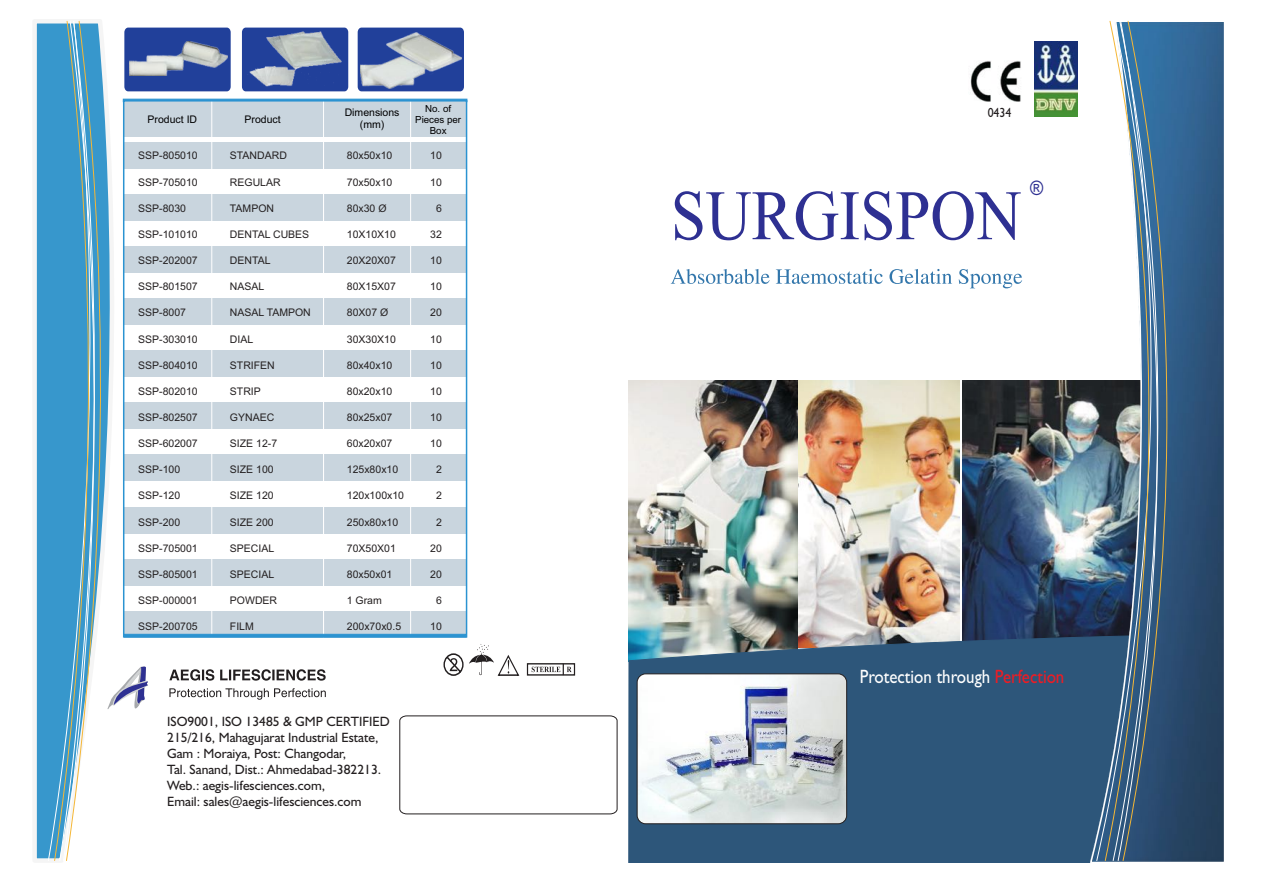
<style>
.page{position:relative;width:1263px;height:893px;background:#fff}
.page>*{position:absolute;margin:0;border:0;box-sizing:border-box;transform-origin:0 0}
.t1{font:70.8px "Times New Roman";color:#2e3092;scale:.89 1}
.t2{font:19.95px "Arial";color:#2e3092;scale:.89 1}
.t3{font:19.35px "Gill Sans";color:#fff;scale:.87 1}
.t4{font:13.5px/16px "Humanist 521 BT";color:#231f20}
.t5{font:13.35px "Gill Sans";color:#231f20;scale:.89 1}
.t6{font:10.5px "Arial";color:#231f20}
.t7{font:10.5px/11.7px "Arial";color:#000001;text-align:center}
.t8{font:9.75px/10.9px "Arial";color:#000001;text-align:center}
.s1{color:#ed1c24}
</style>
<div class="page">
<img style="left:962px;top:381px;width:127px;height:254px">
<img style="left:798px;top:381px;width:161px;height:254px">
<img style="left:629px;top:381px;width:168px;height:254px">
<svg style="left:628px;top:635px;width:461px;height:228px;background:#335a7c"></svg>
<svg style="left:1089px;top:22px;width:135px;height:841px;background:#496784"></svg>
<img style="left:1096px;top:22px;width:8px;height:839px">
<svg style="left:1194px;top:22px;width:9px;height:839px;background:#2b5076"></svg>
<svg style="left:1185px;top:22px;width:9px;height:839px;background:#2c537a"></svg>
<svg style="left:1104px;top:20px;width:81px;height:841px"></svg>
<svg style="left:36px;top:23px;width:99px;height:836px;background:#69b0d7"></svg>
<div style="left:48px;top:23px;width:6px;height:836px;background:#3797cc"></div>
<svg style="left:121px;top:23px;width:6px;height:836px"></svg>
<svg style="left:115px;top:23px;width:6px;height:836px"></svg>
<svg style="left:54px;top:20px;width:61px;height:841px"></svg>
<img style="left:970px;top:60px;width:51px;height:42px">
<img style="left:1035px;top:41px;width:43px;height:76px">
<svg style="left:443px;top:644px;width:77px;height:32px"></svg>
<div style="left:527px;top:663px;width:48px;height:13px;border:1px solid #231f20"></div>
<svg style="left:532px;top:664px;width:40px;height:11px"></svg>
<svg style="left:671px;top:269px;width:351px;height:19px"></svg>
<svg style="left:107px;top:667px;width:41px;height:42px"></svg>
<svg style="left:169px;top:669px;width:157px;height:12px"></svg>
<svg style="left:169px;top:688px;width:157px;height:12px"></svg>
<svg style="left:399px;top:715px;width:219px;height:100px"></svg>
<svg style="left:123px;top:98px;width:345px;height:540px"></svg>
<div style="left:123px;top:100px;width:344px;height:538px;border:2px solid #2b93d1"></div>
<div style="left:124px;top:28px;width:107px;height:63px;background:#21409a"></div>
<img style="left:129px;top:41px;width:98px;height:34px">
<svg style="left:242px;top:28px;width:106px;height:63px"></svg>
<svg style="left:358px;top:28px;width:106px;height:63px"></svg>
<img style="left:247px;top:30px;width:97px;height:59px">
<img style="left:360px;top:31px;width:101px;height:57px">
<img style="left:637px;top:674px;width:210px;height:150px;border-radius:9px">
<div style="left:637px;top:673px;width:210px;height:151px;border:1px solid #231f20;border-radius:9px"></div>
<p class="t7" style="left:148px;top:115px;width:51px">Product ID</p>
<p class="t7" style="left:245px;top:115px;width:38px">Product</p>
<p class="t8" style="left:415px;top:104px;width:48px">No. of<br>Pieces per<br>Box</p>
<p class="t7" style="left:345px;top:108px;width:56px">Dimensions (mm)</p>
<p class="t6" style="left:138px;top:152px;width:61px">SSP-805010</p>
<p class="t6" style="left:230px;top:152px;width:58px">STANDARD</p>
<p class="t6" style="left:347px;top:152px;width:47px">80x50x10</p>
<p class="t6" style="left:430px;top:152px;width:13px">10</p>
<p class="t6" style="left:138px;top:178px;width:61px">SSP-705010</p>
<p class="t6" style="left:230px;top:178px;width:52px">REGULAR</p>
<p class="t6" style="left:347px;top:178px;width:47px">70x50x10</p>
<p class="t6" style="left:430px;top:178px;width:13px">10</p>
<p class="t6" style="left:138px;top:204px;width:49px">SSP-8030</p>
<p class="t6" style="left:230px;top:204px;width:46px">TAMPON</p>
<p class="t6" style="left:347px;top:204px;width:41px">80x30 Ø</p>
<p class="t6" style="left:436px;top:204px;width:7px">6</p>
<p class="t6" style="left:138px;top:230px;width:61px">SSP-101010</p>
<p class="t6" style="left:230px;top:230px;width:81px">DENTAL CUBES</p>
<p class="t6" style="left:347px;top:230px;width:51px">10X10X10</p>
<p class="t6" style="left:430px;top:230px;width:13px">32</p>
<p class="t6" style="left:138px;top:256px;width:61px">SSP-202007</p>
<p class="t6" style="left:230px;top:256px;width:42px">DENTAL</p>
<p class="t6" style="left:347px;top:256px;width:51px">20X20X07</p>
<p class="t6" style="left:430px;top:256px;width:13px">10</p>
<p class="t6" style="left:138px;top:283px;width:61px">SSP-801507</p>
<p class="t6" style="left:230px;top:283px;width:36px">NASAL</p>
<p class="t6" style="left:347px;top:283px;width:51px">80X15X07</p>
<p class="t6" style="left:430px;top:283px;width:13px">10</p>
<p class="t6" style="left:138px;top:309px;width:49px">SSP-8007</p>
<p class="t6" style="left:230px;top:309px;width:82px">NASAL TAMPON</p>
<p class="t6" style="left:347px;top:309px;width:43px">80X07 Ø</p>
<p class="t6" style="left:430px;top:309px;width:13px">20</p>
<p class="t6" style="left:138px;top:335px;width:61px">SSP-303010</p>
<p class="t6" style="left:230px;top:335px;width:25px">DIAL</p>
<p class="t6" style="left:347px;top:335px;width:51px">30X30X10</p>
<p class="t6" style="left:430px;top:335px;width:13px">10</p>
<p class="t6" style="left:138px;top:361px;width:61px">SSP-804010</p>
<p class="t6" style="left:230px;top:361px;width:46px">STRIFEN</p>
<p class="t6" style="left:347px;top:361px;width:47px">80x40x10</p>
<p class="t6" style="left:430px;top:361px;width:13px">10</p>
<p class="t6" style="left:138px;top:387px;width:61px">SSP-802010</p>
<p class="t6" style="left:230px;top:387px;width:32px">STRIP</p>
<p class="t6" style="left:347px;top:387px;width:47px">80x20x10</p>
<p class="t6" style="left:430px;top:387px;width:13px">10</p>
<p class="t6" style="left:138px;top:413px;width:61px">SSP-802507</p>
<p class="t6" style="left:230px;top:413px;width:46px">GYNAEC</p>
<p class="t6" style="left:347px;top:413px;width:47px">80x25x07</p>
<p class="t6" style="left:430px;top:413px;width:13px">10</p>
<p class="t6" style="left:138px;top:439px;width:61px">SSP-602007</p>
<p class="t6" style="left:230px;top:439px;width:49px">SIZE 12-7</p>
<p class="t6" style="left:347px;top:439px;width:47px">60x20x07</p>
<p class="t6" style="left:430px;top:439px;width:13px">10</p>
<p class="t6" style="left:138px;top:466px;width:44px">SSP-100</p>
<p class="t6" style="left:230px;top:466px;width:45px">SIZE 100</p>
<p class="t6" style="left:347px;top:466px;width:53px">125x80x10</p>
<p class="t6" style="left:436px;top:466px;width:7px">2</p>
<p class="t6" style="left:138px;top:492px;width:44px">SSP-120</p>
<p class="t6" style="left:230px;top:492px;width:45px">SIZE 120</p>
<p class="t6" style="left:347px;top:492px;width:59px">120x100x10</p>
<p class="t6" style="left:436px;top:492px;width:7px">2</p>
<p class="t6" style="left:138px;top:518px;width:44px">SSP-200</p>
<p class="t6" style="left:230px;top:518px;width:45px">SIZE 200</p>
<p class="t6" style="left:347px;top:518px;width:53px">250x80x10</p>
<p class="t6" style="left:436px;top:518px;width:7px">2</p>
<p class="t6" style="left:138px;top:544px;width:61px">SSP-705001</p>
<p class="t6" style="left:230px;top:544px;width:46px">SPECIAL</p>
<p class="t6" style="left:347px;top:544px;width:51px">70X50X01</p>
<p class="t6" style="left:430px;top:544px;width:13px">20</p>
<p class="t6" style="left:138px;top:570px;width:61px">SSP-805001</p>
<p class="t6" style="left:230px;top:570px;width:46px">SPECIAL</p>
<p class="t6" style="left:347px;top:570px;width:47px">80x50x01</p>
<p class="t6" style="left:430px;top:570px;width:13px">20</p>
<p class="t6" style="left:138px;top:596px;width:61px">SSP-000001</p>
<p class="t6" style="left:230px;top:596px;width:49px">POWDER</p>
<p class="t6" style="left:347px;top:596px;width:37px">1 Gram</p>
<p class="t6" style="left:436px;top:596px;width:7px">6</p>
<p class="t6" style="left:138px;top:623px;width:61px">SSP-200705</p>
<p class="t6" style="left:230px;top:623px;width:25px">FILM</p>
<p class="t6" style="left:347px;top:623px;width:56px">200x70x0.5</p>
<p class="t6" style="left:430px;top:623px;width:13px">10</p>
<p class="t4" style="left:167px;top:714px;width:224px">ISO9001, ISO 13485 &amp; GMP CERTIFIED 215/216, Mahagujarat Industrial Estate, Gam : Moraiya, Post: Changodar,<br>Tal. Sanand, Dist.: Ahmedabad-382213.<br>Web.: aegis-lifesciences.com,<br>Email: sales@aegis-lifesciences.com</p>
<p class="t5" style="left:988px;top:108px;width:28px">0434</p>
<h1 class="t1" style="left:671px;top:190px;width:396px">SURGISPON</h1>
<h2 class="t2" style="left:1030px;top:181px;width:16px">®</h2>
<h3 class="t3" style="left:860px;top:669px;width:237px">Protection through <span class="s1">Perfection</span></h3>
</div>
